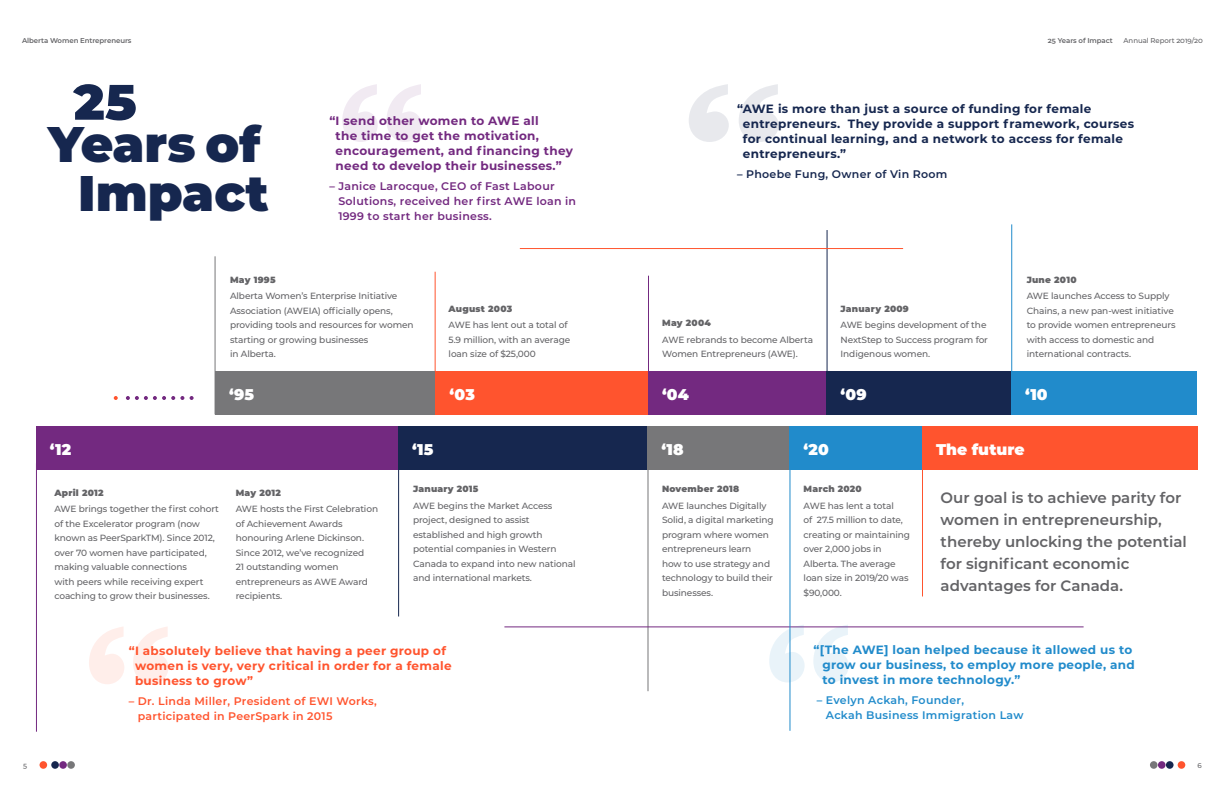
<style>
.page{position:relative;width:1224px;height:792px;background:#fff}
.page>*{position:absolute;margin:0;border:0;box-sizing:border-box;transform-origin:0 0}
.t1{font:900 50px "Montserrat";color:#16274f}
.t2{font:900 15.6px "Montserrat";color:#fff}
.t3{font:600 15px/22px "Montserrat";color:#636366}
.t4{font:700 12px/15px "Montserrat";letter-spacing:.025em;color:#16274f}
.t5{font:700 12px/15px "Montserrat";letter-spacing:.025em;color:#732980}
.t6{font:700 12px/15px "Montserrat";letter-spacing:.025em;color:#218bcb}
.t7{font:700 12px/15px "Montserrat";letter-spacing:.025em;color:#ff542e}
.t8{font:600 11px/15px "Montserrat";letter-spacing:.025em;color:#732980}
.t9{font:600 11px/15px "Montserrat";letter-spacing:.025em;color:#ff542e}
.t10{font:600 11px/15px "Montserrat";letter-spacing:.025em;color:#218bcb}
.t11{font:600 11px "Montserrat";letter-spacing:.025em;color:#16274f}
.t12{font:500 9px/14.5px "Montserrat";letter-spacing:-.01em;color:#636366}
.t13{font:900 9px "Montserrat";letter-spacing:.025em;color:#636366}
.t14{font:600 7px "Montserrat";letter-spacing:-.01em;color:#636366}
.t15{font:500 7px "Montserrat";letter-spacing:-.01em;color:#636366}
</style>
<div class="page">
<div style="left:40px;top:761px;width:7px;height:8px;background:#ff542e;border-radius:50%"></div>
<div style="left:67px;top:761px;width:8px;height:8px;background:#777779;border-radius:50%"></div>
<div style="left:59px;top:761px;width:8px;height:8px;background:#732980;border-radius:50%"></div>
<div style="left:51px;top:761px;width:8px;height:8px;background:#16274f;border-radius:50%"></div>
<div style="left:1178px;top:761px;width:7px;height:8px;background:#ff542e;border-radius:50%"></div>
<div style="left:1150px;top:761px;width:8px;height:8px;background:#777779;border-radius:50%"></div>
<div style="left:1158px;top:761px;width:8px;height:8px;background:#732980;border-radius:50%"></div>
<div style="left:1166px;top:761px;width:8px;height:8px;background:#16274f;border-radius:50%"></div>
<hr style="left:215px;top:256px;width:1px;height:158px;background:#777779">
<hr style="left:435px;top:272px;width:1px;height:142px;background:#ff542e">
<div style="left:215px;top:371px;width:220px;height:43px;background:#777779"></div>
<div style="left:436px;top:371px;width:212px;height:43px;background:#ff542e"></div>
<div style="left:36px;top:426px;width:362px;height:43px;background:#732980"></div>
<hr style="left:36px;top:463px;width:1px;height:269px;background:#732980">
<div style="left:398px;top:426px;width:250px;height:43px;background:#16274f"></div>
<hr style="left:398px;top:462px;width:1px;height:154px;background:#16274f">
<svg style="left:89px;top:627px;width:79px;height:57px"></svg>
<svg style="left:73px;top:84px;width:63px;height:37px"></svg>
<svg style="left:342px;top:84px;width:80px;height:58px"></svg>
<hr style="left:648px;top:276px;width:1px;height:116px;background:#732980">
<div style="left:648px;top:371px;width:179px;height:43px;background:#732980"></div>
<hr style="left:827px;top:230px;width:1px;height:161px;background:#16274f">
<div style="left:827px;top:371px;width:185px;height:43px;background:#16274f"></div>
<div style="left:648px;top:426px;width:182px;height:43px;background:#777779"></div>
<div style="left:790px;top:426px;width:132px;height:43px;background:#218bcb"></div>
<hr style="left:648px;top:463px;width:1px;height:228px;background:#777779">
<div style="left:922px;top:426px;width:275px;height:43px;background:#ff542e"></div>
<hr style="left:922px;top:452px;width:1px;height:144px;background:#ff542e">
<svg style="left:689px;top:84px;width:90px;height:58px"></svg>
<hr style="left:504px;top:626px;width:580px;height:1px;background:#732980">
<hr style="left:1011px;top:224px;width:1px;height:150px;background:#218bcb">
<hr style="left:789px;top:427px;width:1px;height:304px;background:#218bcb">
<div style="left:1011px;top:371px;width:186px;height:43px;background:#218bcb"></div>
<hr style="left:520px;top:248px;width:383px;height:1px;background:#ff542e">
<svg style="left:769px;top:625px;width:80px;height:57px"></svg>
<svg style="left:190px;top:396px;width:4px;height:4px"></svg>
<svg style="left:126px;top:396px;width:58px;height:4px"></svg>
<svg style="left:114px;top:396px;width:4px;height:4px"></svg>
<p class="t14" style="left:22px;top:35px;width:111px">Alberta Women Entrepreneurs</p>
<p class="t14" style="left:1048px;top:35px;width:66px">25 Years of Impact</p>
<p class="t15" style="left:1124px;top:35px;width:81px">Annual Report 2019/20</p>
<p class="t1" style="left:48px;top:107px;width:214px">Years of</p>
<p class="t1" style="left:78px;top:156px;width:192px">Impact</p>
<p class="t5" style="left:336px;top:113px;width:239px;text-indent:-6px">“I send other women to AWE all<br>the time to get the motivation, encouragement, and financing they need to develop their businesses.”</p>
<p class="t8" style="left:338px;top:178px;width:239px;text-indent:-9px">– Janice Larocque, CEO of Fast Labour<br>Solutions, received her first AWE loan in<br>1999 to start her business.</p>
<p class="t13" style="left:230px;top:273px;width:47px">May 1995</p>
<p class="t12" style="left:230px;top:288px;width:185px">Alberta Women’s Enterprise Initiative<br>Association (AWEIA) officially opens, providing tools and resources for women starting or growing businesses<br>in Alberta.</p>
<p class="t2" style="left:229px;top:383px;width:27px">‘95</p>
<p class="t13" style="left:449px;top:302px;width:65px">August 2003</p>
<p class="t12" style="left:449px;top:317px;width:123px">AWE has lent out a total of<br>5.9 million, with an average loan size of $25,000</p>
<p class="t2" style="left:450px;top:383px;width:27px">‘03</p>
<p class="t2" style="left:50px;top:438px;width:23px">‘12</p>
<p class="t13" style="left:54px;top:486px;width:51px">April 2012</p>
<p class="t12" style="left:54px;top:501px;width:166px">AWE brings together the first cohort of the Excelerator program (now known as PeerSparkTM). Since 2012, over 70 women have participated, making valuable connections<br>with peers while receiving expert coaching to grow their businesses.</p>
<p class="t13" style="left:236px;top:486px;width:47px">May 2012</p>
<p class="t12" style="left:236px;top:501px;width:144px">AWE hosts the First Celebration of Achievement Awards honouring Arlene Dickinson.<br>Since 2012, we’ve recognized<br>21 outstanding women entrepreneurs as AWE Award recipients.</p>
<p class="t2" style="left:412px;top:438px;width:23px">‘15</p>
<p class="t13" style="left:413px;top:482px;width:67px">January 2015</p>
<p class="t12" style="left:413px;top:498px;width:164px">AWE begins the Market Access project, designed to assist established and high growth potential companies in Western<br>Canada to expand into new national and international markets.</p>
<p class="t7" style="left:135px;top:643px;width:318px;text-indent:-6px">“I absolutely believe that having a peer group of women is very, very critical in order for a female business to grow”</p>
<p class="t9" style="left:138px;top:693px;width:241px;text-indent:-9px">– Dr. Linda Miller, President of EWI Works, participated in PeerSpark in 2015</p>
<p class="t4" style="left:743px;top:101px;width:393px;text-indent:-6px">“AWE is more than just a source of funding for female entrepreneurs. They provide a support framework, courses for continual learning, and a network to access for female entrepreneurs.”</p>
<p class="t11" style="left:737px;top:167px;width:212px">– Phoebe Fung, Owner of Vin Room</p>
<p class="t13" style="left:662px;top:316px;width:50px">May 2004</p>
<p class="t12" style="left:662px;top:332px;width:152px">AWE rebrands to become Alberta<br>Women Entrepreneurs (AWE).</p>
<p class="t2" style="left:662px;top:383px;width:28px">‘04</p>
<p class="t13" style="left:841px;top:302px;width:70px">January 2009</p>
<p class="t12" style="left:841px;top:317px;width:149px">AWE begins development of the<br>NextStep to Success program for<br>Indigenous women.</p>
<p class="t2" style="left:841px;top:383px;width:28px">‘09</p>
<p class="t13" style="left:1027px;top:273px;width:51px">June 2010</p>
<p class="t12" style="left:1027px;top:288px;width:150px">AWE launches Access to Supply<br>Chains, a new pan-west initiative to provide women entrepreneurs with access to domestic and international contracts.</p>
<p class="t2" style="left:1025px;top:383px;width:24px">‘10</p>
<p class="t2" style="left:662px;top:438px;width:24px">‘18</p>
<p class="t2" style="left:804px;top:438px;width:27px">‘20</p>
<p class="t2" style="left:936px;top:438px;width:90px">The future</p>
<p class="t13" style="left:662px;top:482px;width:79px">November 2018</p>
<p class="t12" style="left:662px;top:498px;width:113px">AWE launches Digitally<br>Solid, a digital marketing program where women entrepreneurs learn<br>how to use strategy and technology to build their businesses.</p>
<p class="t13" style="left:804px;top:482px;width:60px">March 2020</p>
<p class="t12" style="left:804px;top:498px;width:108px">AWE has lent a total<br>of 27.5 million to date, creating or maintaining over 2,000 jobs in<br>Alberta. The average loan size in 2019/20 was $90,000.</p>
<p class="t3" style="left:941px;top:486px;width:248px">Our goal is to achieve parity for women in entrepreneurship, thereby unlocking the potential for significant economic advantages for Canada.</p>
<p class="t6" style="left:823px;top:641px;width:314px;text-indent:-9px">“[The AWE] loan helped because it allowed us to grow our business, to employ more people, and to invest in more technology.”</p>
<p class="t10" style="left:826px;top:692px;width:199px;text-indent:-9px">– Evelyn Ackah, Founder,<br>Ackah Business Immigration Law</p>
<p class="t15" style="left:23px;top:761px;width:6px">5</p>
<p class="t15" style="left:1198px;top:761px;width:6px">6</p>
</div>
